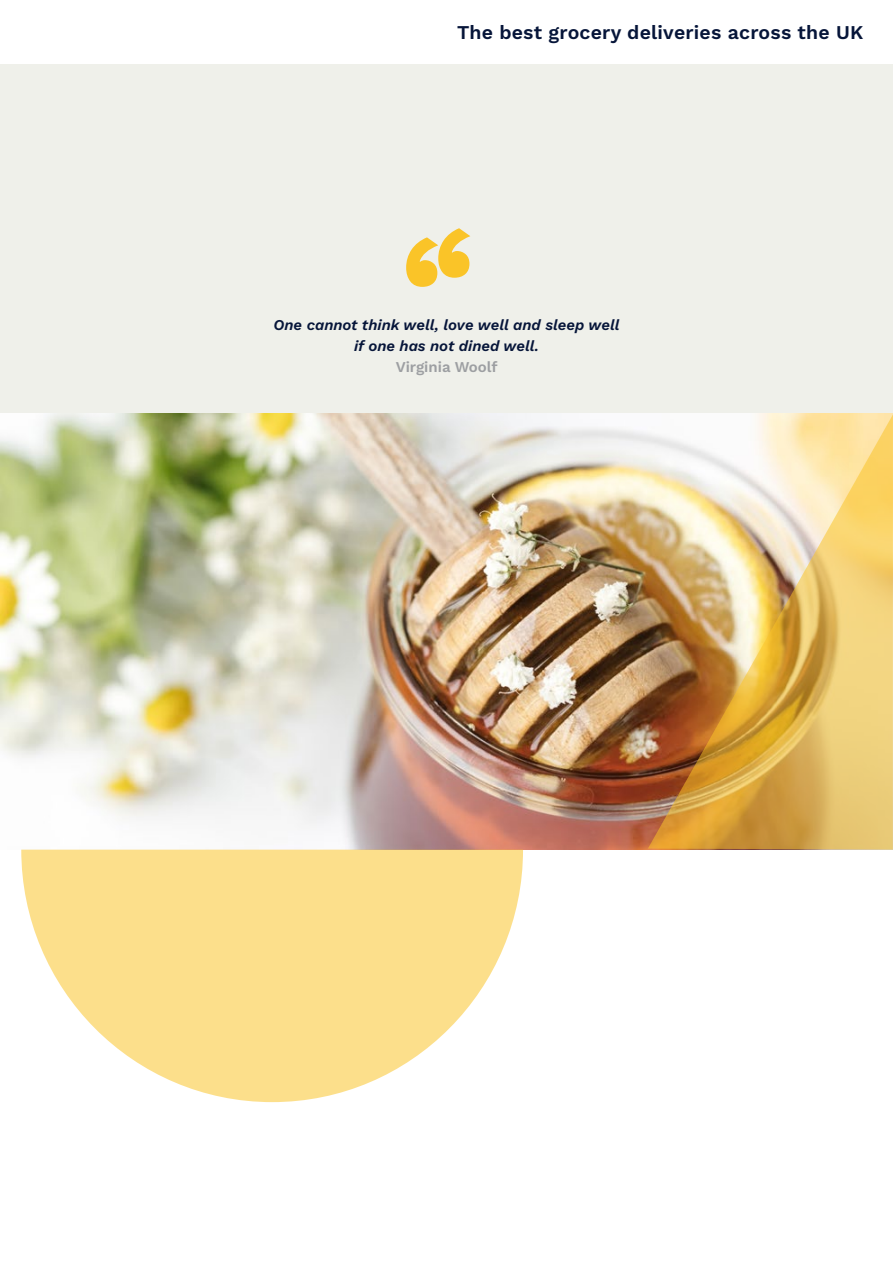
<style>
.page{position:relative;width:893px;height:1263px;background:#fff}
.page>*{position:absolute;margin:0;border:0;box-sizing:border-box;transform-origin:0 0}
.t1{font:600 19.5px "Work Sans";letter-spacing:.01em;color:#061539}
.t2{font:italic 15px "Work Sans";color:#061539}
.t3{font:600 15px "Work Sans";color:#9d9fa2}
</style>
<div class="page">
<div style="left:0;top:64px;width:893px;height:450px;background:#eff0ea"></div>
<img style="left:0;top:414px;width:648px;height:435px">
<svg style="left:406px;top:228px;width:64px;height:59px"></svg>
<svg style="left:21px;top:850px;width:502px;height:252px;fill:#fcdf8b"></svg>
<img style="left:648px;top:414px;width:245px;height:436px">
<h1 class="t1" style="left:457px;top:18px;width:408px">The best grocery deliveries across the UK</h1>
<p class="t2" style="left:274px;top:314px;width:348px">One cannot think well, love well and sleep well</p>
<p class="t2" style="left:354px;top:335px;width:186px">if one has not dined well.</p>
<p class="t3" style="left:396px;top:356px;width:103px">Virginia Woolf</p>
</div>
